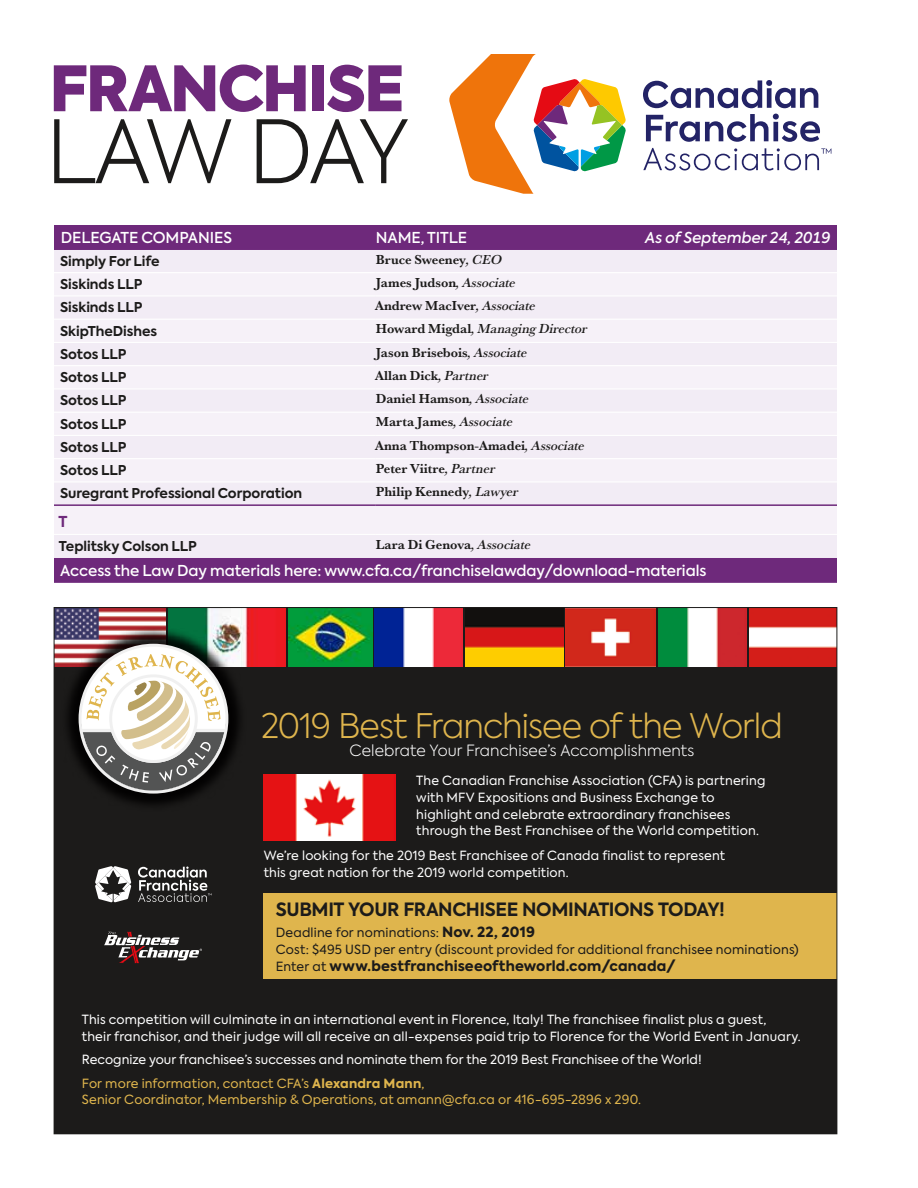
<style>
.page{position:relative;width:918px;height:1188px;background:#fff}
.page>*{position:absolute;margin:0;border:0;box-sizing:border-box;transform-origin:0 0}
.t1{font:300 33.75px "Axiforma";letter-spacing:-.025em;color:#dfb54d}
.t2{font:700 18.3px "Axiforma";letter-spacing:-.02em;color:#1c1b1a}
.t3{font:300 15.45px "Axiforma";letter-spacing:.005em;color:#fff}
.t4{font:500 15px "Axiforma";color:#fff}
.t5{font:italic 500 15px "Axiforma";letter-spacing:-.005em;color:#fff}
.t6{font:700 15px "Axiforma";color:#6e297b}
.t7{font:800 14.1px "Axiforma";letter-spacing:.01em;color:#1c1b1a}
.t8{font:700 13.5px "Baskerville URW";color:#1c1b1a}
.t9{font:700 13.5px "Axiforma";color:#1c1b1a}
.t10{font:italic 500 13.5px "Baskerville URW";letter-spacing:-.005em;color:#1c1b1a}
.t11{font:12.6px/16.8px "Axiforma";letter-spacing:.01em;color:#fff}
.t12{font:12.6px/16.8px "Axiforma";letter-spacing:.01em;color:#1c1b1a}
.t13{font:12.6px "Axiforma";letter-spacing:.015em;color:#dfb54d}
.s1{font-weight:500;font-style:italic}
.s2{font-weight:700;font-style:normal}
.s3{font-weight:800;font-size:14.1px}
.s4{font-weight:400;font-size:12.6px}
.s5{color:#dfb54d}
.s6{font-weight:800;color:#dfb54d}
</style>
<div class="page">
<svg style="left:643px;top:80px;width:175px;height:28px"></svg>
<svg style="left:646px;top:114px;width:174px;height:28px"></svg>
<svg style="left:643px;top:148px;width:188px;height:23px"></svg>
<svg style="left:449px;top:54px;width:177px;height:140px"></svg>
<svg style="left:54px;top:65px;width:252px;height:47px"></svg>
<div style="left:312px;top:65px;width:12px;height:46px;background:#6e297b"></div>
<svg style="left:327px;top:65px;width:75px;height:47px"></svg>
<svg style="left:54px;top:119px;width:177px;height:64px"></svg>
<svg style="left:257px;top:119px;width:151px;height:64px"></svg>
<div style="left:54px;top:225px;width:783px;height:358px;background:#6e297b"></div>
<div style="left:54px;top:250px;width:783px;height:308px;background:#f2ecf5"></div>
<div style="left:54px;top:273px;width:783px;height:261px;background:#f6f1f8"></div>
<hr style="left:54px;top:272px;width:322px;height:1px;background:#fff">
<hr style="left:376px;top:272px;width:461px;height:1px;background:#fff">
<hr style="left:54px;top:295px;width:322px;height:1px;background:#fff">
<hr style="left:376px;top:295px;width:461px;height:1px;background:#fff">
<hr style="left:54px;top:319px;width:322px;height:1px;background:#fff">
<hr style="left:376px;top:319px;width:461px;height:1px;background:#fff">
<hr style="left:54px;top:342px;width:322px;height:1px;background:#fff">
<hr style="left:376px;top:342px;width:461px;height:1px;background:#fff">
<hr style="left:54px;top:365px;width:322px;height:1px;background:#fff">
<hr style="left:376px;top:365px;width:461px;height:1px;background:#fff">
<hr style="left:54px;top:388px;width:322px;height:1px;background:#fff">
<hr style="left:376px;top:388px;width:461px;height:1px;background:#fff">
<hr style="left:54px;top:412px;width:322px;height:1px;background:#fff">
<hr style="left:376px;top:412px;width:461px;height:1px;background:#fff">
<hr style="left:54px;top:435px;width:322px;height:1px;background:#fff">
<hr style="left:376px;top:435px;width:461px;height:1px;background:#fff">
<hr style="left:54px;top:458px;width:322px;height:1px;background:#fff">
<hr style="left:376px;top:458px;width:461px;height:1px;background:#fff">
<hr style="left:54px;top:481px;width:322px;height:1px;background:#fff">
<hr style="left:376px;top:481px;width:461px;height:1px;background:#fff">
<hr style="left:54px;top:534px;width:322px;height:1px;background:#fff">
<hr style="left:376px;top:534px;width:461px;height:1px;background:#fff">
<hr style="left:54px;top:504px;width:322px;height:2px;background:#6e297b">
<hr style="left:376px;top:504px;width:461px;height:2px;background:#6e297b">
<div style="left:54px;top:608px;width:783px;height:526px;background:#1c1b1a"></div>
<svg style="left:138px;top:867px;width:74px;height:35px"></svg>
<svg style="left:95px;top:866px;width:36px;height:36px"></svg>
<svg style="left:104px;top:932px;width:98px;height:31px"></svg>
<img style="left:264px;top:774px;width:132px;height:66px">
<img style="left:168px;top:609px;width:118px;height:57px">
<img style="left:288px;top:609px;width:84px;height:57px">
<img style="left:375px;top:609px;width:88px;height:57px">
<img style="left:658px;top:609px;width:89px;height:57px">
<img style="left:465px;top:609px;width:98px;height:57px">
<img style="left:56px;top:609px;width:110px;height:57px">
<img style="left:749px;top:609px;width:86px;height:57px">
<img style="left:566px;top:609px;width:90px;height:57px">
<img style="left:60px;top:625px;width:187px;height:180px">
<svg style="left:79px;top:644px;width:149px;height:150px;background:#aca89f"></svg>
<div style="left:264px;top:893px;width:573px;height:85px;background:#dfb54d"></div>
<p class="t4" style="left:61px;top:228px;width:173px">DELEGATE COMPANIES</p>
<p class="t4" style="left:376px;top:228px;width:93px">NAME, TITLE</p>
<p class="t5" style="left:645px;top:228px;width:187px">As of September 24, 2019</p>
<p class="t9" style="left:60px;top:252px;width:101px">Simply For Life</p>
<p class="t8" style="left:376px;top:250px;width:128px">Bruce Sweeney<span class="s1">, CEO</span></p>
<p class="t9" style="left:60px;top:275px;width:84px">Siskinds LLP</p>
<p class="t8" style="left:376px;top:273px;width:142px">James Judson<span class="s1">, Associate</span></p>
<p class="t9" style="left:60px;top:298px;width:84px">Siskinds LLP</p>
<p class="t8" style="left:375px;top:296px;width:162px">Andrew MacIver<span class="s1">, Associate</span></p>
<p class="t9" style="left:60px;top:322px;width:99px">SkipTheDishes</p>
<p class="t10" style="left:376px;top:320px;width:213px"><span class="s2">Howard Migdal</span>, Managing Director</p>
<p class="t9" style="left:60px;top:345px;width:68px">Sotos LLP</p>
<p class="t8" style="left:376px;top:343px;width:153px">Jason Brisebois<span class="s1">, Associate</span></p>
<p class="t9" style="left:60px;top:368px;width:68px">Sotos LLP</p>
<p class="t8" style="left:375px;top:366px;width:115px">Allan Dick<span class="s1">, Partner</span></p>
<p class="t9" style="left:60px;top:391px;width:68px">Sotos LLP</p>
<p class="t8" style="left:376px;top:389px;width:155px">Daniel Hamson<span class="s1">, Associate</span></p>
<p class="t9" style="left:60px;top:415px;width:68px">Sotos LLP</p>
<p class="t8" style="left:376px;top:412px;width:139px">Marta James<span class="s1">, Associate</span></p>
<p class="t9" style="left:60px;top:438px;width:68px">Sotos LLP</p>
<p class="t8" style="left:375px;top:436px;width:211px">Anna Thompson-Amadei<span class="s1">, Associate</span></p>
<p class="t9" style="left:60px;top:461px;width:68px">Sotos LLP</p>
<p class="t8" style="left:376px;top:459px;width:121px">Peter Viitre<span class="s1">, Partner</span></p>
<p class="t9" style="left:60px;top:484px;width:244px">Suregrant Professional Corporation</p>
<p class="t8" style="left:376px;top:482px;width:144px">Philip Kennedy<span class="s1">, Lawyer</span></p>
<p class="t6" style="left:58px;top:511px;width:10px">T</p>
<p class="t9" style="left:59px;top:537px;width:139px">Teplitsky Colson LLP</p>
<p class="t8" style="left:376px;top:535px;width:157px">Lara Di Genova<span class="s1">, Associate</span></p>
<p class="t4" style="left:60px;top:561px;width:648px">Access the Law Day materials here: www.cfa.ca/franchiselawday/download-materials</p>
<h1 class="t1" style="left:261px;top:704px;width:523px">2019 Best Franchisee of the World</h1>
<p class="t3" style="left:350px;top:741px;width:346px">Celebrate Your Franchisee’s Accomplishments</p>
<p class="t11" style="left:416px;top:772px;width:351px">The Canadian Franchise Association (CFA) is partnering with MFV Expositions and Business Exchange to highlight and celebrate extraordinary franchisees through the Best Franchisee of the World competition.</p>
<p class="t11" style="left:264px;top:848px;width:463px">We’re looking for the 2019 Best Franchisee of Canada finalist to represent this great nation for the 2019 world competition.</p>
<h2 class="t2" style="left:276px;top:897px;width:451px">SUBMIT YOUR FRANCHISEE NOMINATIONS TODAY!</h2>
<p class="t12" style="left:276px;top:924px;width:524px">Deadline for nominations: <span class="s3">Nov. 22, 2019<br></span>Cost: $495 USD per entry (discount provided for additional franchisee nominations)</p>
<p class="t7" style="left:276px;top:956px;width:401px"><span class="s4">Enter at</span> www.bestfranchiseeoftheworld.com/canada/</p>
<p class="t11" style="left:82px;top:1012px;width:720px">This competition will culminate in an international event in Florence, Italy! The franchisee finalist plus a guest,<br>their franchisor, and their judge will all receive an all-expenses paid trip to Florence for the World Event in January.</p>
<p class="t11" style="left:82px;top:1049px;width:621px;line-height:23.1px">Recognize your franchisee’s successes and nominate them for the 2019 Best Franchisee of the World!<br><span class="s5">For more information, contact CFA’s</span> <span class="s6">Alexandra Mann</span><span class="s5">,</span></p>
<p class="t13" style="left:82px;top:1092px;width:561px">Senior Coordinator, Membership &amp; Operations, at amann@cfa.ca or 416-695-2896 x 290.</p>
</div>
